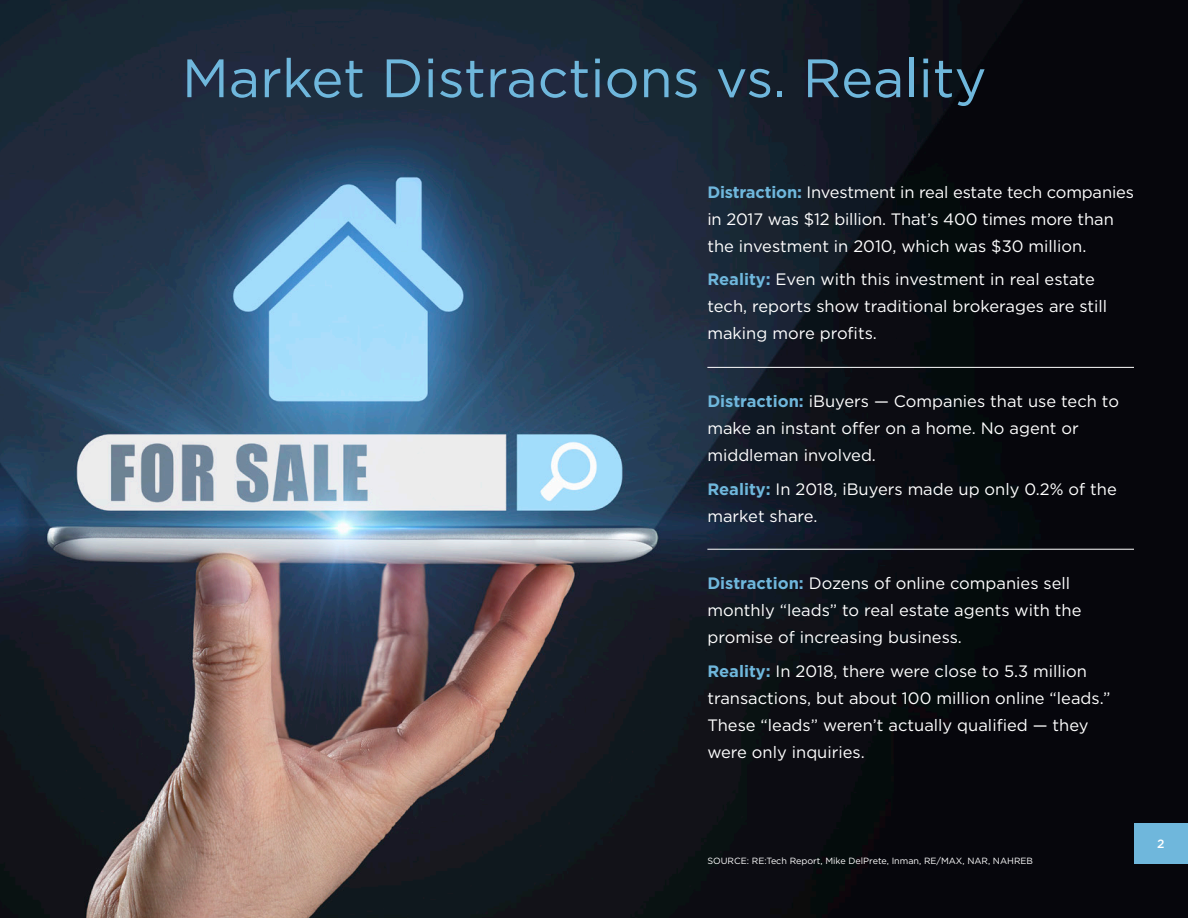
<style>
.page{position:relative;width:1188px;height:918px;background:#fff}
.page>*{position:absolute;margin:0;border:0;box-sizing:border-box;transform-origin:0 0}
.t1{font:54px "Gotham";color:#6fb7dc}
.t2{font:16.5px/27px "Gotham";color:#fff}
.t3{font:500 12px "Gotham";color:#fff}
.t4{font:9px "Gotham";color:#fff}
.s1{font-weight:700;color:#6fb7dc}
</style>
<div class="page">
<img style="left:0;top:0;width:1188px;height:918px">
<hr style="left:707px;top:367px;width:427px;height:1px;background:#fff">
<hr style="left:707px;top:549px;width:427px;height:1px;background:#fff">
<div style="left:1134px;top:823px;width:54px;height:41px;background:#6fb7dc"></div>
<p class="t1" style="left:182px;top:44px;width:806px">Market Distractions vs. Reality</p>
<p class="t2" style="left:707px;top:178px;width:428px"><span class="s1">Distraction:</span> Investment in real estate tech companies in 2017 was $12 billion. That’s 400 times more than the investment in 2010, which was $30 million.</p>
<p class="t2" style="left:707px;top:266px;width:401px"><span class="s1">Reality:</span> Even with this investment in real estate tech, reports show traditional brokerages are still making more profits.</p>
<p class="t2" style="left:707px;top:387px;width:413px"><span class="s1">Distraction:</span> iBuyers — Companies that use tech to make an instant offer on a home. No agent or middleman involved.</p>
<p class="t2" style="left:707px;top:475px;width:411px"><span class="s1">Reality:</span> In 2018, iBuyers made up only 0.2% of the market share.</p>
<p class="t2" style="left:707px;top:569px;width:376px"><span class="s1">Distraction:</span> Dozens of online companies sell monthly “leads” to real estate agents with the promise of increasing business.</p>
<p class="t2" style="left:707px;top:657px;width:405px"><span class="s1">Reality:</span> In 2018, there were close to 5.3 million transactions, but about 100 million online “leads.” These “leads” weren’t actually qualified — they were only inquiries.</p>
<p class="t4" style="left:707px;top:855px;width:327px">SOURCE: RE:Tech Report, Mike DelPrete, Inman, RE/MAX, NAR, NAHREB</p>
<p class="t3" style="left:1157px;top:836px;width:9px">2</p>
</div>
